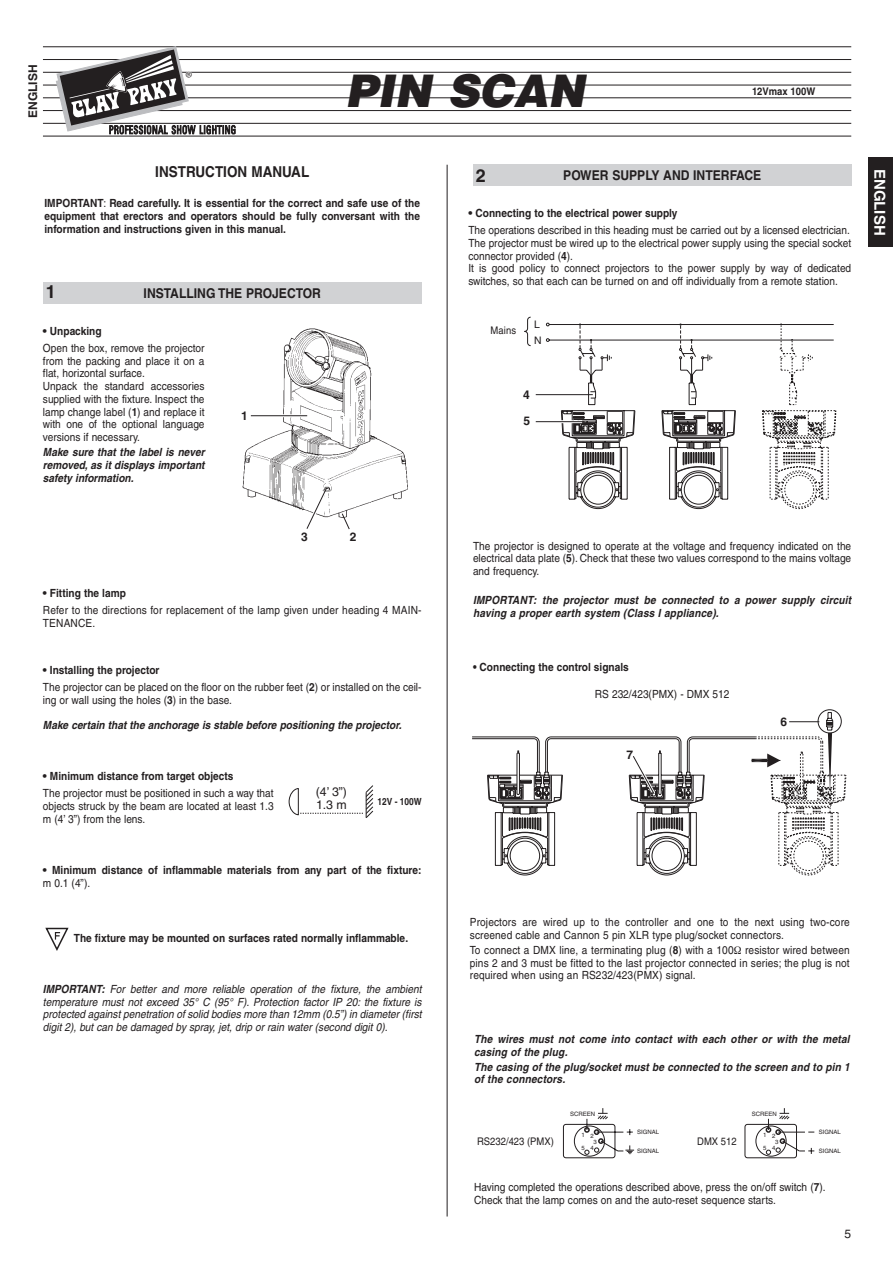
<style>
.page{position:relative;width:893px;height:1262px;background:#fff}
.page>*{position:absolute;margin:0;border:0;box-sizing:border-box;transform-origin:0 0}
.t1{font:italic 900 45px "Helvetica";color:#231f20}
.t2{font:700 18px "Helvetica";color:#231f20}
.t3{font:700 15px "Helvetica";color:#231f20;scale:.9 1}
.t4{font:700 15px "Helvetica";color:#fff}
.t5{font:700 13.5px "Helvetica";color:#231f20;scale:.9 1}
.t6{font:12.3px/13.5px "Helvetica";color:#231f20}
.t7{font:700 12px "Helvetica";color:#231f20}
.t8{font:12px "Helvetica";color:#231f20}
.t9{font:11.25px/12.8px "Helvetica";color:#231f20;scale:.9 1}
.t10{font:italic 700 11.25px/12.8px "Helvetica";letter-spacing:.015em;color:#231f20;scale:.9 1}
.t11{font:italic 11.25px/12.8px "Helvetica";color:#231f20;text-align:justify;scale:.9 1}
.t12{font:700 11.25px/12.8px "Helvetica";color:#231f20;text-align:justify;scale:.9 1}
.t13{font:700 11.25px "Helvetica";color:#231f20}
.t14{font:10.5px "Helvetica";color:#231f20;scale:.9 1}
.t15{font:700 10.5px "Helvetica";color:#231f20;scale:.9 1}
.t16{font:10.35px "Helvetica";color:#231f20}
.t17{font:700 9.9px "Helvetica";color:#231f20;scale:.85 1}
.t18{font:6px/6.8px "Helvetica";color:#231f20}
.s1{font-weight:400}
.s2{font-weight:700}
</style>
<div class="page">
<img style="left:242px;top:328px;width:166px;height:182px">
<hr style="left:43px;top:46px;width:808px;height:1px;background:#231f20">
<hr style="left:43px;top:59px;width:808px;height:1px;background:#231f20">
<hr style="left:43px;top:72px;width:808px;height:1px;background:#231f20">
<hr style="left:43px;top:85px;width:808px;height:1px;background:#231f20">
<hr style="left:43px;top:97px;width:808px;height:1px;background:#231f20">
<hr style="left:43px;top:110px;width:808px;height:1px;background:#231f20">
<hr style="left:43px;top:123px;width:808px;height:1px;background:#231f20">
<hr style="left:43px;top:136px;width:808px;height:1px;background:#231f20">
<hr style="left:446px;top:165px;width:1px;height:1051px;background:#231f20">
<svg style="left:248px;top:413px;width:102px;height:117px"></svg>
<svg style="left:45px;top:927px;width:24px;height:24px"></svg>
<div style="left:473px;top:165px;width:378px;height:21px;background:#d1d2d4"></div>
<div style="left:43px;top:283px;width:378px;height:21px;background:#d1d2d4"></div>
<div style="left:868px;top:157px;width:24px;height:90px;background:#231f20"></div>
<div style="left:817px;top:709px;width:24px;height:24px;border:1px solid #231f20;border-radius:50%"></div>
<svg style="left:472px;top:712px;width:374px;height:163px"></svg>
<hr style="left:789px;top:721px;width:30px;height:1px;background:#231f20">
<svg style="left:288px;top:785px;width:85px;height:33px"></svg>
<svg style="left:524px;top:317px;width:7px;height:29px"></svg>
<svg style="left:546px;top:323px;width:290px;height:186px"></svg>
<hr style="left:535px;top:420px;width:47px;height:3px;background:#fff">
<hr style="left:535px;top:394px;width:57px;height:1px;background:#231f20">
<hr style="left:535px;top:421px;width:49px;height:1px;background:#231f20">
<svg style="left:744px;top:1108px;width:70px;height:50px"></svg>
<svg style="left:563px;top:1108px;width:71px;height:50px"></svg>
<svg style="left:56px;top:46px;width:179px;height:90px"></svg>
<p class="t7" style="left:28px;top:118px;width:55px;rotate:-90deg">ENGLISH</p>
<h1 class="t1" style="left:345px;top:75px;width:241px">PIN SCAN</h1>
<p class="t15" style="left:752px;top:88px;width:72px">12Vmax 100W</p>
<h3 class="t3" style="left:155px;top:166px;width:172px">INSTRUCTION MANUAL</h3>
<h3 class="t4" style="left:885px;top:169px;width:68px;rotate:90deg">ENGLISH</h3>
<h2 class="t2" style="left:476px;top:169px;width:12px">2</h2>
<p class="t5" style="left:563px;top:171px;width:221px">POWER SUPPLY AND INTERFACE</p>
<p class="t12" style="left:44px;top:198px;width:419px">IMPORTANT<span class="s1">:</span> Read carefully. It is essential for the correct and safe use of the equipment that erectors and operators should be fully conversant with the information and instructions given in this manual.</p>
<p class="t13" style="left:468px;top:209px;width:211px">• Connecting to the electrical power supply</p>
<p class="t9" style="left:468px;top:225px;width:427px">The operations described in this heading must be carried out by a licensed electrician.<br>The projector must be wired up to the electrical power supply using the special socket connector provided (<span class="s2">4</span>).<br>It is good policy to connect projectors to the power supply by way of dedicated switches, so that each can be turned on and off individually from a remote station.</p>
<h2 class="t2" style="left:46px;top:285px;width:12px">1</h2>
<p class="t5" style="left:143px;top:288px;width:199px">INSTALLING THE PROJECTOR</p>
<p class="t13" style="left:43px;top:327px;width:60px">• Unpacking</p>
<p class="t9" style="left:43px;top:342px;width:181px">Open the box, remove the projector from the packing and place it on a flat, horizontal surface.<br>Unpack the standard accessories supplied with the fixture. Inspect the lamp change label (<span class="s2">1</span>) and replace it with one of the optional language versions if necessary.</p>
<p class="t10" style="left:43px;top:447px;width:181px;text-align:justify">Make sure that the label is never removed, as it displays important safety information.</p>
<p class="t7" style="left:241px;top:411px;width:8px">1</p>
<p class="t7" style="left:301px;top:533px;width:8px">3</p>
<p class="t7" style="left:349px;top:533px;width:8px">2</p>
<p class="t13" style="left:43px;top:589px;width:84px">• Fitting the lamp</p>
<p class="t9" style="left:43px;top:605px;width:422px">Refer to the directions for replacement of the lamp given under heading 4 MAIN-<br>TENANCE.</p>
<p class="t9" style="left:43px;top:662px;width:422px;line-height:17px"><span class="s2">• Installing the projector<br></span>The projector can be placed on the floor on the rubber feet (<span class="s2">2</span>) or installed on the ceil-</p>
<p class="t9" style="left:43px;top:694px;width:212px">ing or wall using the holes (<span class="s2">3</span>) in the base.</p>
<p class="t10" style="left:43px;top:720px;width:400px">Make certain that the anchorage is stable before positioning the projector.</p>
<p class="t13" style="left:43px;top:772px;width:192px">• Minimum distance from target objects</p>
<p class="t9" style="left:43px;top:788px;width:258px;text-align:justify">The projector must be positioned in such a way that objects struck by the beam are located at least 1.3 m (4’ 3”) from the lens.</p>
<p class="t6" style="left:316px;top:786px;width:33px">(4’ 3”)<br>1.3 m</p>
<p class="t17" style="left:377px;top:797px;width:53px">12V - 100W</p>
<p class="t13" style="left:43px;top:865px;width:380px">• Minimum distance of inflammable materials from any part of the fixture:</p>
<p class="t9" style="left:43px;top:877px;width:54px">m 0.1 (4”).</p>
<p class="t12" style="left:74px;top:932px;width:373px">The fixture may be mounted on surfaces rated normally inflammable.</p>
<p class="t11" style="left:43px;top:983px;width:422px"><span class="s2">IMPORTANT:</span> For better and more reliable operation of the fixture, the ambient temperature must not exceed 35° C (95° F). Protection factor IP 20: the fixture is protected against penetration of solid bodies more than 12mm (0.5”) in diameter (first digit 2), but can be damaged by spray, jet, drip or rain water (second digit 0).</p>
<p class="t14" style="left:490px;top:326px;width:30px">Mains</p>
<p class="t16" style="left:534px;top:321px;width:7px">L</p>
<p class="t16" style="left:534px;top:336px;width:9px">N</p>
<p class="t7" style="left:523px;top:390px;width:8px">4</p>
<p class="t7" style="left:523px;top:416px;width:8px">5</p>
<p class="t9" style="left:473px;top:540px;width:422px;text-align:justify">The projector is designed to operate at the voltage and frequency indicated on the electrical data plate (<span class="s2">5</span>). Check that these two values correspond to the mains voltage and frequency.</p>
<p class="t10" style="left:473px;top:595px;width:422px">IMPORTANT: the projector must be connected to a power supply circuit having a proper earth system (Class I appliance).</p>
<p class="t12" style="left:473px;top:662px;width:175px">• Connecting the control signals</p>
<p class="t9" style="left:595px;top:689px;width:151px">RS 232/423(PMX) - DMX 512</p>
<p class="t7" style="left:626px;top:750px;width:8px">7</p>
<p class="t7" style="left:780px;top:717px;width:8px">6</p>
<p class="t9" style="left:470px;top:917px;width:423px">Projectors are wired up to the controller and one to the next using two-core screened cable and Cannon 5 pin XLR type plug/socket connectors.</p>
<p class="t9" style="left:470px;top:944px;width:423px;text-align:justify">To connect a DMX line, a terminating plug (<span class="s2">8</span>) with a 100 resistor wired between pins 2 and 3 must be fitted to the last projector connected in series; the plug is not required when using an RS232/423(PMX) signal.</p>
<p class="t10" style="left:474px;top:1033px;width:419px">The wires must not come into contact with each other or with the metal casing of the plug.</p>
<p class="t10" style="left:474px;top:1061px;width:419px">The casing of the plug/socket must be connected to the screen and to pin 1 of the connectors.</p>
<p class="t18" style="left:570px;top:1110px;width:27px">SCREEN</p>
<p class="t14" style="left:477px;top:1137px;width:87px">RS232/423 (PMX)</p>
<p class="t18" style="left:593px;top:1132px;width:5px;text-indent:-12px">1 2<br>3</p>
<p class="t18" style="left:581px;top:1145px;width:14px">5 4</p>
<p class="t18" style="left:637px;top:1128px;width:24px">SIGNAL</p>
<p class="t18" style="left:637px;top:1148px;width:24px">SIGNAL</p>
<p class="t14" style="left:697px;top:1137px;width:45px">DMX 512</p>
<p class="t18" style="left:751px;top:1110px;width:27px">SCREEN</p>
<p class="t18" style="left:763px;top:1132px;width:14px">1 2</p>
<p class="t18" style="left:775px;top:1139px;width:5px">3</p>
<p class="t18" style="left:763px;top:1145px;width:14px">5 4</p>
<p class="t18" style="left:818px;top:1128px;width:24px">SIGNAL</p>
<p class="t18" style="left:818px;top:1148px;width:24px">SIGNAL</p>
<p class="t9" style="left:474px;top:1181px;width:392px">Having completed the operations described above, press the on/off switch (<span class="s2">7</span>).<br>Check that the lamp comes on and the auto-reset sequence starts.</p>
<p class="t8" style="left:844px;top:1229px;width:8px">5</p>
</div>
